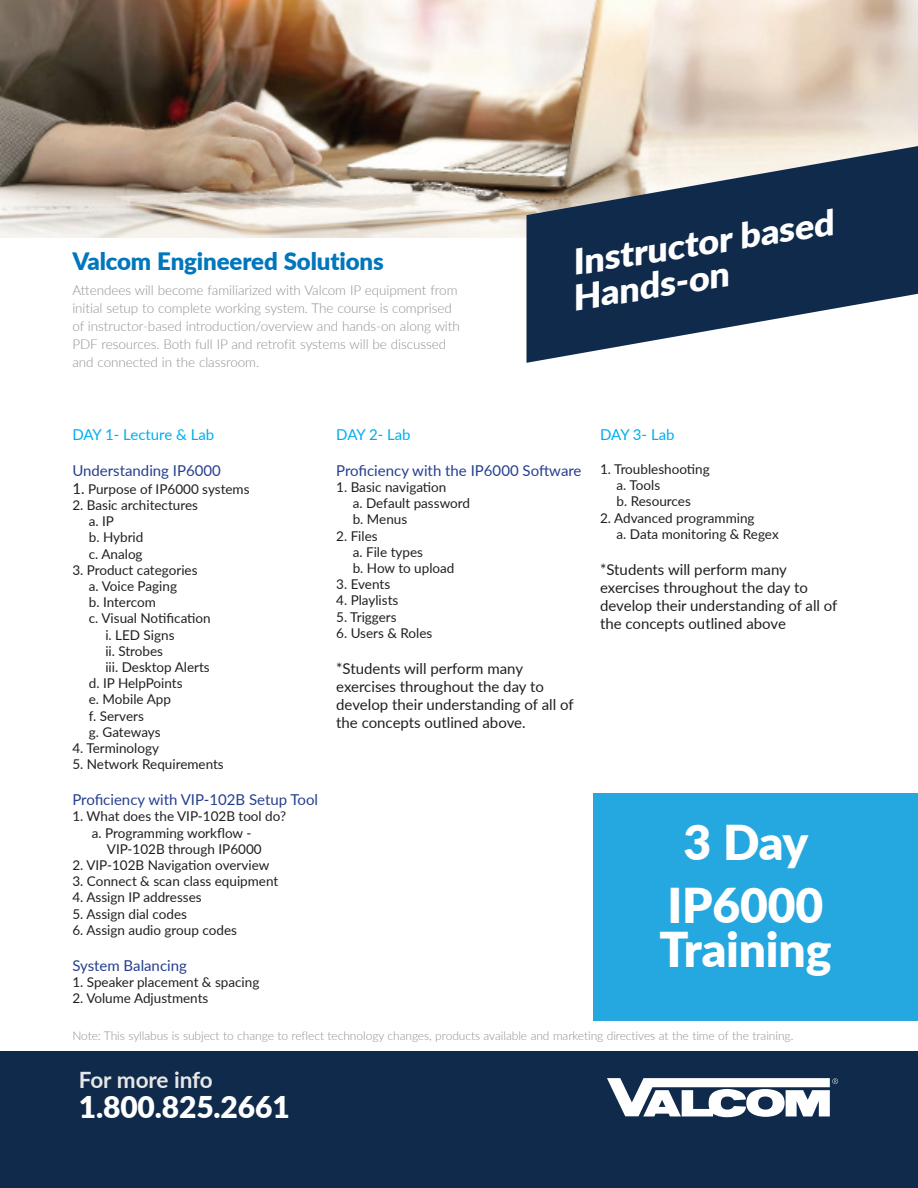
<style>
.page{position:relative;width:918px;height:1188px;background:#fff}
.page>*{position:absolute;margin:0;border:0;box-sizing:border-box;transform-origin:0 0}
.t1{font:900 48px/63.8px "Lato";letter-spacing:-.005em;color:#fff;text-align:center}
.t2{font:italic 900 35.1px/35px "Lato";color:#fff}
.t3{font:900 30px "Lato";letter-spacing:-.005em;color:#fff}
.t4{font:900 24px "Lato";letter-spacing:-.005em;color:#0076bc}
.t5{font:700 22.5px "Lato";letter-spacing:-.01em;color:#e6e7e6}
.t6{font:15px/18px "Lato";color:#231f20}
.t7{font:15px "Lato";color:#253f8e}
.t8{font:15px "Lato";color:#00aeef}
.t9{font:13.5px/16.2px "Lato";color:#231f20}
.t10{font:300 13.5px/18px "Lato";letter-spacing:-.005em;color:#8c9092}
.t11{font:300 12px "Lato";letter-spacing:-.005em;color:#8c9092}
.s1{font-size:15px}
</style>
<div class="page">
<img style="left:1px;top:0;width:917px;height:238px">
<div style="left:0;top:1052px;width:918px;height:136px;background:#0f2a4b"></div>
<div style="left:593px;top:794px;width:325px;height:227px;background:#25a7df"></div>
<svg style="left:607px;top:1078px;width:231px;height:39px"></svg>
<svg style="left:526px;top:146px;width:392px;height:217px;fill:#0f2a4b"></svg>
<h3 class="t4" style="left:72px;top:243px;width:313px">Valcom Engineered Solutions</h3>
<p class="t10" style="left:72px;top:280px;width:389px">Attendees will become familiarized with Valcom IP equipment from initial setup to complete working system. The course is comprised of instructor-based introduction/overview and hands-on along with PDF resources. Both full IP and retrofit systems will be discussed and connected in the classroom.</p>
<h2 class="t2" style="left:564px;top:245px;width:271px;rotate:-9deg">Instructor based<br>Hands-on</h2>
<p class="t8" style="left:72px;top:424px;width:143px">DAY 1- Lecture &amp; Lab</p>
<p class="t7" style="left:72px;top:460px;width:150px">Understanding IP6000</p>
<p class="t9" style="left:72px;top:480px;width:179px"><span class="s1">1.</span> Purpose of IP6000 systems</p>
<p class="t9" style="left:89px;top:496px;width:111px;text-indent:-16px">2. Basic architectures a. IP<br>b. Hybrid<br>c. Analog</p>
<p class="t9" style="left:72px;top:561px;width:127px">3. Product categories</p>
<p class="t9" style="left:89px;top:577px;width:90px">a. Voice Paging</p>
<p class="t9" style="left:89px;top:594px;width:68px">b. Intercom</p>
<p class="t9" style="left:89px;top:610px;width:123px">c. Visual Notification</p>
<p class="t9" style="left:105px;top:626px;width:71px">i. LED Signs</p>
<p class="t9" style="left:105px;top:642px;width:59px">ii. Strobes</p>
<p class="t9" style="left:105px;top:658px;width:106px">iii. Desktop Alerts</p>
<p class="t9" style="left:89px;top:675px;width:95px">d. IP HelpPoints</p>
<p class="t9" style="left:89px;top:691px;width:84px">e. Mobile App</p>
<p class="t9" style="left:89px;top:707px;width:57px">f. Servers</p>
<p class="t9" style="left:89px;top:723px;width:73px">g. Gateways</p>
<p class="t9" style="left:72px;top:739px;width:88px">4. Terminology</p>
<p class="t9" style="left:72px;top:756px;width:153px">5. Network Requirements</p>
<p class="t7" style="left:72px;top:789px;width:247px">Proficiency with VIP-102B Setup Tool</p>
<p class="t9" style="left:72px;top:808px;width:215px">1. What does the VIP-102B tool do?</p>
<p class="t9" style="left:92px;top:824px;width:161px">a. Programming workflow -</p>
<p class="t9" style="left:107px;top:840px;width:156px">VIP-102B through IP6000</p>
<p class="t9" style="left:72px;top:856px;width:199px">2. VIP-102B Navigation overview</p>
<p class="t9" style="left:72px;top:873px;width:208px">3. Connect &amp; scan class equipment</p>
<p class="t9" style="left:72px;top:889px;width:131px">4. Assign IP addresses</p>
<p class="t9" style="left:72px;top:905px;width:116px">5. Assign dial codes</p>
<p class="t9" style="left:72px;top:921px;width:166px">6. Assign audio group codes</p>
<p class="t7" style="left:72px;top:955px;width:116px">System Balancing</p>
<p class="t9" style="left:72px;top:973px;width:189px">1. Speaker placement &amp; spacing</p>
<p class="t9" style="left:72px;top:990px;width:138px">2. Volume Adjustments</p>
<p class="t8" style="left:336px;top:424px;width:76px">DAY 2- Lab</p>
<p class="t7" style="left:336px;top:460px;width:247px">Proficiency with the IP6000 Software</p>
<p class="t9" style="left:353px;top:478px;width:119px;text-indent:-16px">1. Basic navigation<br>a. Default password b. Menus</p>
<p class="t9" style="left:353px;top:527px;width:103px;text-indent:-16px">2. Files<br>a. File types<br>b. How to upload</p>
<p class="t9" style="left:336px;top:576px;width:55px">3. Events</p>
<p class="t9" style="left:336px;top:592px;width:64px">4. Playlists</p>
<p class="t9" style="left:336px;top:608px;width:62px">5. Triggers</p>
<p class="t9" style="left:336px;top:624px;width:98px">6. Users &amp; Roles</p>
<p class="t6" style="left:336px;top:659px;width:239px">*Students will perform many exercises throughout the day to develop their understanding of all of the concepts outlined above.</p>
<p class="t8" style="left:600px;top:424px;width:76px">DAY 3- Lab</p>
<p class="t9" style="left:617px;top:460px;width:95px;text-indent:-16px">1. Troubleshooting a. Tools<br>b. Resources</p>
<p class="t9" style="left:617px;top:509px;width:164px;text-indent:-16px">2. Advanced programming<br>a. Data monitoring &amp; Regex</p>
<p class="t6" style="left:600px;top:560px;width:239px">*Students will perform many exercises throughout the day to develop their understanding of all of the concepts outlined above</p>
<h1 class="t1" style="left:668px;top:808px;width:157px">3 Day<br>IP6000</h1>
<h1 class="t1" style="left:659px;top:915px;width:174px">Training</h1>
<p class="t11" style="left:72px;top:1027px;width:723px">Note: This syllabus is subject to change to reflect technology changes, products available and marketing directives at the time of the training.</p>
<h3 class="t5" style="left:79px;top:1063px;width:135px">For more info</h3>
<h3 class="t3" style="left:79px;top:1084px;width:212px">1.800.825.2661</h3>
</div>
